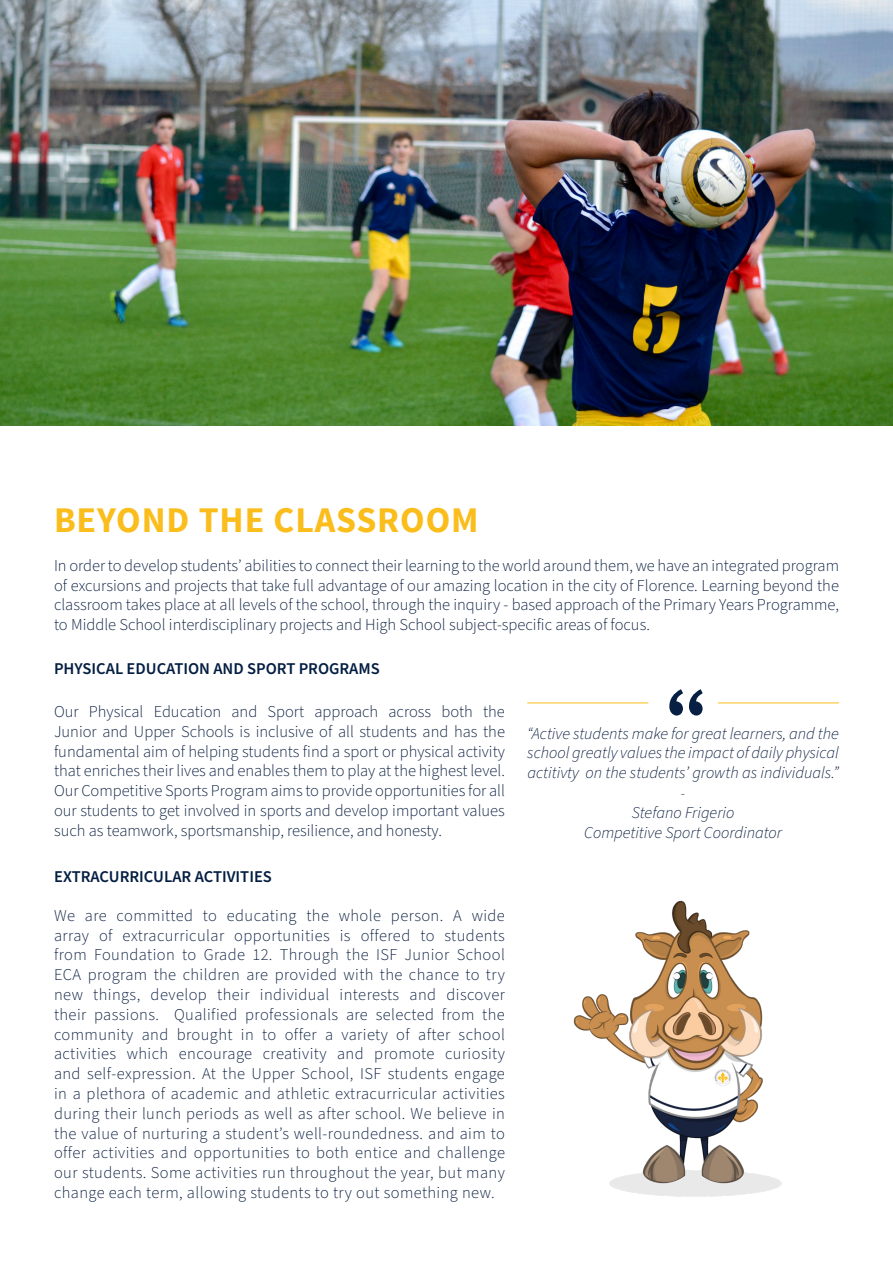
<style>
.page{position:relative;width:893px;height:1263px;background:#fff}
.page>*{position:absolute;margin:0;border:0;box-sizing:border-box;transform-origin:0 0}
.t1{font:700 36px "Source Sans Pro";letter-spacing:.025em;color:#fbbd1c}
.t2{font:300 16.5px/19.8px "Source Sans Pro";color:#091d3f;text-align:justify}
.t3{font:italic 300 16.5px/19.8px "Source Sans Pro";color:#091d3f;text-align:justify}
.t4{font:600 16.5px "Source Sans Pro";color:#041e42}
.t5{font:italic 300 15px "Source Sans Pro";color:#091d3f}
</style>
<div class="page">
<img style="left:0;top:0;width:893px;height:425px">
<img style="left:573px;top:900px;width:209px;height:297px">
<svg style="left:669px;top:689px;width:34px;height:26px"></svg>
<hr style="left:527px;top:703px;width:121px;height:1px;background:#fbbd1c">
<hr style="left:718px;top:703px;width:121px;height:1px;background:#fbbd1c">
<p class="t1" style="left:54px;top:496px;width:426px">BEYOND THE CLASSROOM</p>
<p class="t2" style="left:54px;top:556px;width:787px">In order to develop students’ abilities to connect their learning to the world around them, we have an integrated program of excursions and projects that take full advantage of our amazing location in the city of Florence. Learning beyond the classroom takes place at all levels of the school, through the inquiry - based approach of the Primary Years Programme, to Middle School interdisciplinary projects and High School subject-specific areas of focus.</p>
<p class="t4" style="left:54px;top:657px;width:327px">PHYSICAL EDUCATION AND SPORT PROGRAMS</p>
<p class="t2" style="left:54px;top:702px;width:452px">Our Physical Education and Sport approach across both the Junior and Upper Schools is inclusive of all students and has the fundamental aim of helping students find a sport or physical activity that enriches their lives and enables them to play at the highest level.<br>Our Competitive Sports Program aims to provide opportunities for all our students to get involved in sports and develop important values such as teamwork, sportsmanship, resilience, and honesty.</p>
<p class="t4" style="left:54px;top:865px;width:219px">EXTRACURRICULAR ACTIVITIES</p>
<p class="t2" style="left:54px;top:906px;width:452px">We are committed to educating the whole person. A wide array of extracurricular opportunities is offered to students from Foundation to Grade 12. Through the ISF Junior School ECA program the children are provided with the chance to try new things, develop their individual interests and discover their passions. Qualified professionals are selected from the community and brought in to offer a variety of after school activities which encourage creativity and promote curiosity and self-expression. At the Upper School, ISF students engage in a plethora of academic and athletic extracurricular activities during their lunch periods as well as after school. We believe in the value of nurturing a student’s well-roundedness. and aim to offer activities and opportunities to both entice and challenge our students. Some activities run throughout the year, but many change each term, allowing students to try out something new.</p>
<p class="t3" style="left:527px;top:724px;width:313px">“Active students make for great learners, and the school greatly values the impact of daily physical actitivty on the students’ growth as individuals.”</p>
<p class="t5" style="left:681px;top:783px;width:6px">-</p>
<p class="t3" style="left:632px;top:803px;width:104px">Stefano Frigerio</p>
<p class="t3" style="left:584px;top:823px;width:199px">Competitive Sport Coordinator</p>
</div>
